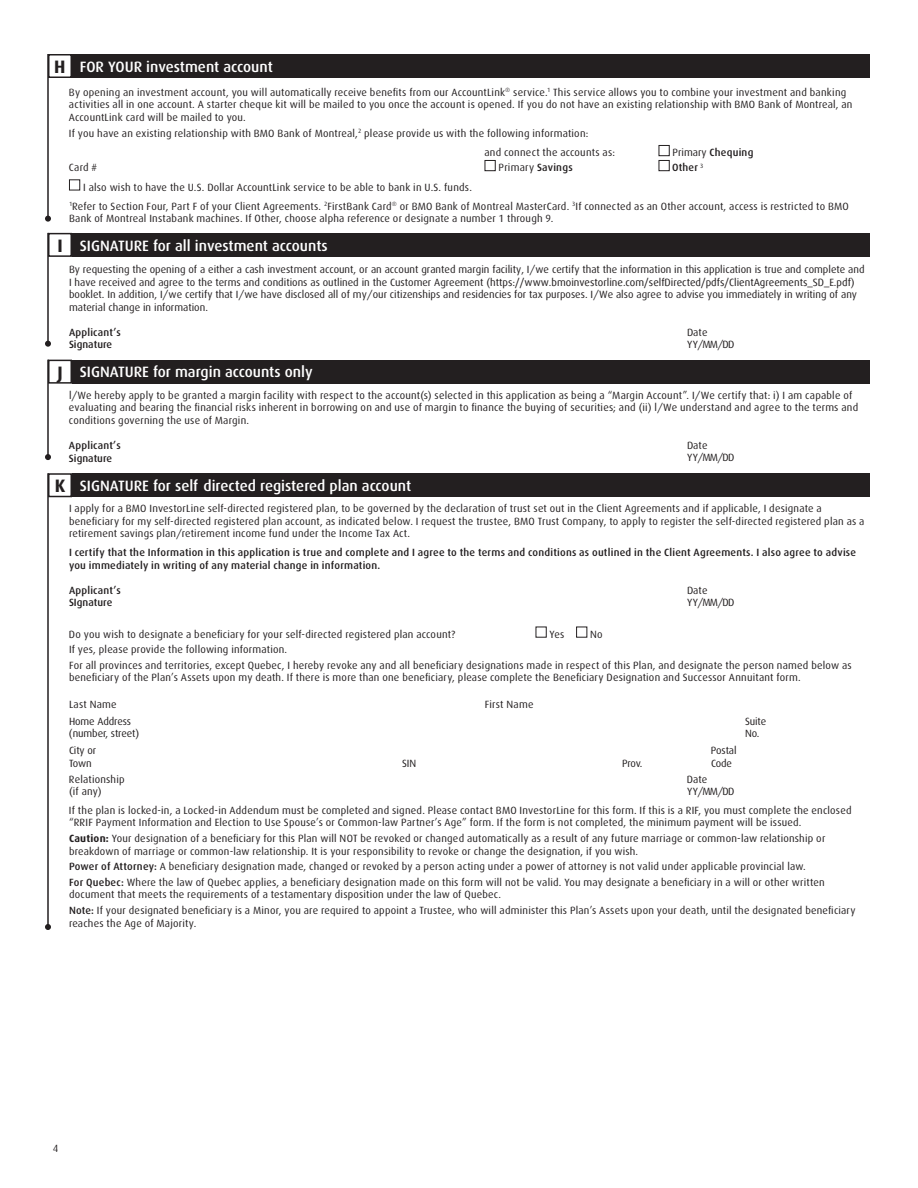
<style>
.page{position:relative;width:918px;height:1188px;background:#fff}
.page>*{position:absolute;margin:0;border:0;box-sizing:border-box;transform-origin:0 0}
.t1{font:500 15px "Dax";color:#fff}
.t2{font:10.5px/12.6px "Dax";letter-spacing:.02em;color:#231f20}
.t3{font:10.5px/12.6px "Dax";color:#231f20}
.t4{font:500 10.5px/12.6px "Dax";letter-spacing:.02em;color:#231f20}
.t5{font:500 10.5px/12.6px "Dax";color:#231f20}
.t6{font:10.5px/12.6px "Dax";letter-spacing:-.01em;color:#231f20}
.s1{font-weight:700;font-size:18px;color:#231f20}
.s2{font-weight:400}
.s3{font-weight:500}
.s4{font-family:"Dax Offc Pro"}
.s5{font-weight:700}
</style>
<div class="page">
<div style="left:72px;top:54px;width:798px;height:24px;background:#231f20"></div>
<hr style="left:47px;top:54px;width:2px;height:165px;background:#231f20">
<svg style="left:45px;top:216px;width:6px;height:6px"></svg>
<div style="left:48px;top:54px;width:24px;height:24px;border:2px solid #231f20"></div>
<hr style="left:47px;top:233px;width:2px;height:111px;background:#231f20">
<svg style="left:45px;top:341px;width:6px;height:6px"></svg>
<div style="left:48px;top:233px;width:24px;height:24px;border:2px solid #231f20"></div>
<div style="left:72px;top:233px;width:798px;height:24px;background:#231f20"></div>
<hr style="left:47px;top:360px;width:2px;height:97px;background:#231f20">
<svg style="left:45px;top:454px;width:6px;height:6px"></svg>
<div style="left:48px;top:360px;width:24px;height:24px;border:2px solid #231f20"></div>
<div style="left:72px;top:360px;width:798px;height:24px;background:#231f20"></div>
<hr style="left:47px;top:473px;width:2px;height:454px;background:#231f20">
<svg style="left:45px;top:924px;width:6px;height:6px"></svg>
<div style="left:48px;top:473px;width:24px;height:24px;border:2px solid #231f20"></div>
<div style="left:72px;top:473px;width:798px;height:24px;background:#231f20"></div>
<h1 class="t1" style="left:54px;top:58px;width:220px"><span class="s1">H</span> FOR YOUR investment account</h1>
<p class="t2" style="left:69px;top:86px;width:785px">By opening an investment account, you will automatically receive benefts from our AccountLink<sup>®</sup> service.<sup>1</sup> This service allows you to combine your investment and banking activities all in one account. A starter cheque kit will be mailed to you once the account is opened. If you do not have an existing relationship with BMO Bank of Montreal, an<br>AccountLink card will be mailed to you.</p>
<p class="t2" style="left:69px;top:127px;width:521px">If you have an existing relationship with BMO Bank of Montreal,<sup>2</sup> please provide us with the following information:</p>
<p class="t2" style="left:69px;top:161px;width:30px">Card #</p>
<p class="t2" style="left:484px;top:146px;width:132px">and connect the accounts as:</p>
<p class="t4" style="left:673px;top:146px;width:82px"><span class="s2">Primary</span> Chequing</p>
<p class="t2" style="left:499px;top:161px;width:76px">Primary <span class="s3">Savings</span></p>
<p class="t4" style="left:672px;top:161px;width:33px">Other <sup>3</sup></p>
<p class="t2" style="left:83px;top:181px;width:390px">I also wish to have the U.S. Dollar AccountLink service to be able to bank in U.S. funds.</p>
<p class="t2" style="left:69px;top:200px;width:781px"><sup>1</sup>Refer to Section Four, Part F of your Client Agreements. <sup>2</sup>FirstBank Card<sup>®</sup> or BMO Bank of Montreal MasterCard. <sup>3</sup>If connected as an Other account, access is restricted to BMO<br>Bank of Montreal Instabank machines. If Other, choose alpha reference or designate a number 1 through 9.</p>
<h1 class="t1" style="left:57px;top:237px;width:272px"><span class="s1">I</span> SIGNATURE for all investment accounts</h1>
<p class="t3" style="left:69px;top:263px;width:797px">By requesting the opening of a either a cash investment account, or an account granted margin facility, I/we certify that the information in this application is true and complete and I have received and agree to the terms and conditions as outlined in the Customer Agreement (<span class="s4">https://www.bmoinvestorline.com/selfDirected/pdfs/ClientAgreements_SD_E.pdf</span>) booklet. In addition, I/we certify that I/we have disclosed all of my/our citizenships and residencies for tax purposes. I/We also agree to advise you immediately in writing of any material change in information.</p>
<p class="t5" style="left:69px;top:326px;width:53px">Applicant’s<br>Signature</p>
<p class="t2" style="left:687px;top:326px;width:49px;line-height:12px">Date<br>YY/MM/DD</p>
<h1 class="t1" style="left:57px;top:364px;width:257px"><span class="s1">J</span> SIGNATURE for margin accounts only</h1>
<p class="t2" style="left:69px;top:389px;width:791px">l/We hereby apply to be granted a margin facility with respect to the account(s) selected in this application as being a “Margin Account”. I/We certify that: i) I am capable of evaluating and bearing the fnancial risks inherent in borrowing on and use of margin to fnance the buying of securities; and (ii) l/We understand and agree to the terms and conditions governing the use of Margin.</p>
<p class="t5" style="left:69px;top:439px;width:53px">Applicant’s<br>Signature</p>
<p class="t2" style="left:687px;top:440px;width:49px;line-height:12px">Date<br>YY/MM/DD</p>
<h1 class="t1" style="left:55px;top:477px;width:358px"><span class="s1">K</span> SIGNATURE for self directed registered plan account</h1>
<p class="t2" style="left:69px;top:502px;width:797px">I apply for a BMO InvestorLine self-directed registered plan, to be governed by the declaration of trust set out in the Client Agreements and if applicable, I designate a benefciary for my self-directed registered plan account, as indicated below. I request the trustee, BMO Trust Company, to apply to register the self-directed registered plan as a retirement savings plan/retirement income fund under the Income Tax Act.</p>
<p class="t4" style="left:69px;top:546px;width:789px">I certify that the Information in this application is true and complete and I agree to the terms and conditions as outlined in the Client Agreements. I also agree to advise you immediately in writing of any material change in information.</p>
<p class="t5" style="left:69px;top:584px;width:53px">Applicant’s<br>SIgnature</p>
<p class="t2" style="left:687px;top:584px;width:49px;line-height:12px">Date<br>YY/MM/DD</p>
<p class="t2" style="left:69px;top:628px;width:388px">Do you wish to designate a benefciary for your self-directed registered plan account?</p>
<p class="t2" style="left:550px;top:628px;width:16px">Yes</p>
<p class="t2" style="left:590px;top:628px;width:14px">No</p>
<p class="t2" style="left:69px;top:643px;width:220px">If yes, please provide the following information.</p>
<p class="t2" style="left:69px;top:659px;width:784px">For all provinces and territories, except Quebec, I hereby revoke any and all benefciary designations made in respect of this Plan, and designate the person named below as benefciary of the Plan’s Assets upon my death. If there is more than one benefciary, please complete the Benefciary Designation and Successor Annuitant form.</p>
<p class="t2" style="left:69px;top:698px;width:49px">Last Name</p>
<p class="t2" style="left:485px;top:698px;width:50px">First Name</p>
<p class="t6" style="left:69px;top:715px;width:72px">Home Address (number, street)</p>
<p class="t2" style="left:745px;top:715px;width:23px">Suite<br>No.</p>
<p class="t2" style="left:69px;top:745px;width:29px">City or<br>Town</p>
<p class="t6" style="left:711px;top:745px;width:27px">Postal<br>Code</p>
<p class="t2" style="left:402px;top:757px;width:16px">SIN</p>
<p class="t2" style="left:622px;top:757px;width:22px">Prov.</p>
<p class="t2" style="left:69px;top:773px;width:57px">Relationship (if any)</p>
<p class="t2" style="left:687px;top:773px;width:49px;line-height:12px">Date<br>YY/MM/DD</p>
<p class="t2" style="left:69px;top:804px;width:784px">If the plan is locked-in, a Locked-in Addendum must be completed and signed. Please contact BMO InvestorLine for this form. If this is a RIF, you must complete the enclosed “RRIF Payment Information and Election to Use Spouse’s or Common-law Partner’s Age” form. If the form is not completed, the minimum payment will be issued.</p>
<p class="t2" style="left:69px;top:832px;width:758px"><span class="s5">Caution:</span> Your designation of a benefciary for this Plan will NOT be revoked or changed automatically as a result of any future marriage or common-law relationship or breakdown of marriage or common-law relationship. It is your responsibility to revoke or change the designation, if you wish.</p>
<p class="t2" style="left:69px;top:860px;width:738px"><span class="s3">Power of Attorney:</span> A benefciary designation made, changed or revoked by a person acting under a power of attorney is not valid under applicable provincial law.</p>
<p class="t2" style="left:69px;top:876px;width:757px"><span class="s3">For Quebec:</span> Where the law of Quebec applies, a benefciary designation made on this form will not be valid. You may designate a benefciary in a will or other written document that meets the requirements of a testamentary disposition under the law of Quebec.</p>
<p class="t2" style="left:69px;top:904px;width:788px"><span class="s3">Note:</span> If your designated benefciary is a Minor, you are required to appoint a Trustee, who will administer this Plan’s Assets upon your death, until the designated benefciary reaches the Age of Majority.</p>
<p class="t2" style="left:53px;top:1142px;width:7px">4</p>
</div>
